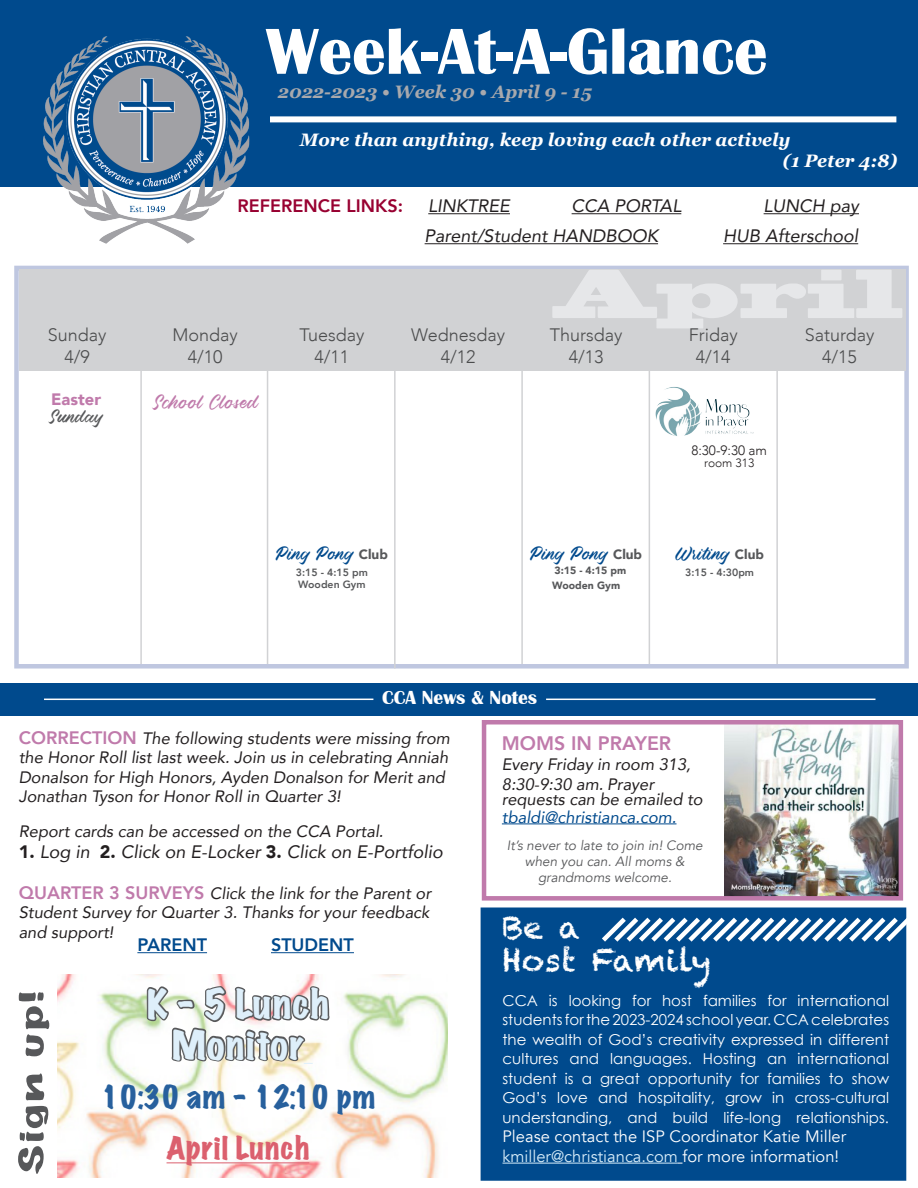
<style>
.page{position:relative;width:918px;height:1188px;background:#fff}
.page>*{position:absolute;margin:0;border:0;box-sizing:border-box;transform-origin:0 0}
.t1{font:700 67.2px "Britannic";color:#fff}
.t2{font:64.5px "Blackoak Std";letter-spacing:-.01em;color:#e6e7e9;scale:.91 1}
.t3{font:expanded 36px "Marker Felt";letter-spacing:.045em;color:#deeffa}
.t4{font:31.5px "Chalkduster";color:#fff}
.t5{font:100 30px "Marker Felt";letter-spacing:.035em;color:#57585a;scale:2 1}
.t6{font:expanded 28.5px "Marker Felt";color:#27609d}
.t7{font:expanded 28.5px "Marker Felt";letter-spacing:.04em;color:#db606e}
.t8{font:21px "Blessed Friday";color:#c07aab}
.t9{font:19.5px "Blessed Friday";color:#004a8d}
.t10{font:700 19.5px "Britannic";color:#fff}
.t11{font:800 19.5px "Avenir";color:#c07aab}
.t12{font:19.5px "Blessed Friday";color:#57585a}
.t13{font:italic 18px "Avenir";color:#231f20}
.t14{font:300 18px "Avenir";color:#4b4c4d}
.t15{font:italic 700 18px "Georgia";color:#fff}
.t16{font:italic 700 18px "Georgia";color:#a8a9ad}
.t17{font:800 18px "Avenir";color:#980131}
.t18{font:800 18px "Avenir";color:#004a8d}
.t19{font:italic 16.5px/19.5px "Avenir";color:#231f20}
.t20{font:16.5px "Avenir";color:#d6ecf9}
.t21{font:16.5px "Avenir";color:#fff}
.t22{font:italic 16.5px "Avenir";color:#004a8d}
.t23{font:900 16.5px "Avenir";color:#c07aab}
.t24{font:15px/19.5px "Century Gothic";color:#fff;text-align:justify}
.t25{font:italic 13.5px/16.2px "Avenir";color:#57585a;text-align:center}
.t26{font:300 13.5px "Avenir";color:#231f20}
.t27{font:300 12px "Avenir";color:#231f20}
.t28{font:800 10.5px "Avenir";color:#57585a}
.t29{font:900 10.5px "Avenir";color:#57585a}
.s1{font-family:"Avenir";font-weight:900;font-size:13.5px;color:#57585a}
.s2{font-weight:800;font-style:normal;font-size:18px;color:#c07aab}
.s3{font-weight:900;font-style:normal}
.s4{color:#fff}
</style>
<div class="page">
<div style="left:14px;top:266px;width:895px;height:403px;border:4px solid #bfc7e0"></div>
<div style="left:0;top:0;width:918px;height:187px;background:#004a8d"></div>
<div style="left:270px;top:116px;width:626px;height:6px;background:#fff"></div>
<img style="left:43px;top:36px;width:206px;height:208px">
<div style="left:1px;top:683px;width:917px;height:33px;background:#004a8d"></div>
<hr style="left:546px;top:699px;width:330px;height:1px;background:#fff">
<hr style="left:44px;top:699px;width:329px;height:1px;background:#fff">
<div style="left:19px;top:270px;width:887px;height:101px;background:#d1d2d4"></div>
<hr style="left:140px;top:371px;width:2px;height:293px;background:#d1d2d4">
<hr style="left:267px;top:371px;width:1px;height:293px;background:#d1d2d4">
<hr style="left:394px;top:371px;width:2px;height:298px;background:#d1d2d4">
<hr style="left:521px;top:371px;width:2px;height:293px;background:#d1d2d4">
<hr style="left:649px;top:369px;width:1px;height:295px;background:#d1d2d4">
<hr style="left:776px;top:369px;width:2px;height:295px;background:#d1d2d4">
<hr style="left:428px;top:213px;width:82px;height:1px;background:#231f20">
<hr style="left:572px;top:213px;width:109px;height:1px;background:#231f20">
<hr style="left:764px;top:213px;width:95px;height:1px;background:#231f20">
<hr style="left:425px;top:243px;width:233px;height:1px;background:#231f20">
<hr style="left:723px;top:243px;width:135px;height:1px;background:#231f20">
<img style="left:724px;top:725px;width:174px;height:171px">
<div style="left:482px;top:720px;width:421px;height:181px;border:4px solid #c07aab"></div>
<hr style="left:502px;top:823px;width:175px;height:1px;background:#004a8d">
<img style="left:655px;top:387px;width:99px;height:49px">
<hr style="left:137px;top:952px;width:70px;height:1px;background:#004a8d">
<hr style="left:271px;top:952px;width:83px;height:1px;background:#004a8d">
<div style="left:481px;top:908px;width:425px;height:273px;background:#004a8d"></div>
<hr style="left:503px;top:1163px;width:175px;height:1px;background:#d6ecf9">
<svg style="left:597px;top:913px;width:310px;height:33px"></svg>
<img style="left:57px;top:974px;width:390px;height:203px">
<hr style="left:167px;top:1163px;width:142px;height:1px;background:#db606e">
<svg style="left:144px;top:952px;width:188px;height:128px"></svg>
<p class="t1" style="left:266px;top:14px;width:503px">Week-At-A-Glance</p>
<p class="t16" style="left:278px;top:78px;width:315px">2022-2023 • Week 30 • April 9 - 15</p>
<p class="t15" style="left:300px;top:126px;width:492px">More than anything, keep loving each other actively</p>
<p class="t15" style="left:783px;top:147px;width:116px">(1 Peter 4:8)</p>
<p class="t14" style="left:48px;top:324px;width:60px">Sunday</p>
<p class="t14" style="left:65px;top:346px;width:27px">4/9</p>
<p class="t23" style="left:51px;top:385px;width:51px">Easter</p>
<p class="t12" style="left:48px;top:407px;width:57px">Sunday</p>
<p class="t17" style="left:238px;top:192px;width:167px">REFERENCE LINKS:</p>
<p class="t13" style="left:428px;top:195px;width:83px">LINKTREE</p>
<p class="t13" style="left:572px;top:195px;width:111px">CCA PORTAL</p>
<p class="t13" style="left:764px;top:195px;width:97px">LUNCH pay</p>
<p class="t13" style="left:425px;top:225px;width:235px">Parent/Student HANDBOOK</p>
<p class="t13" style="left:723px;top:225px;width:137px">HUB Afterschool</p>
<p class="t14" style="left:172px;top:324px;width:67px">Monday</p>
<p class="t14" style="left:188px;top:346px;width:36px">4/10</p>
<p class="t8" style="left:152px;top:392px;width:108px">School Closed</p>
<p class="t14" style="left:299px;top:324px;width:67px">Tuesday</p>
<p class="t14" style="left:315px;top:346px;width:36px">4/11</p>
<p class="t14" style="left:411px;top:324px;width:96px">Wednesday</p>
<p class="t14" style="left:441px;top:346px;width:36px">4/12</p>
<p class="t2" style="left:550px;top:251px;width:389px">April</p>
<p class="t14" style="left:550px;top:324px;width:74px">Thursday</p>
<p class="t14" style="left:569px;top:346px;width:36px">4/13</p>
<p class="t14" style="left:689px;top:324px;width:50px">Friday</p>
<p class="t14" style="left:696px;top:346px;width:36px">4/14</p>
<p class="t14" style="left:805px;top:324px;width:71px">Saturday</p>
<p class="t14" style="left:822px;top:346px;width:36px">4/15</p>
<p class="t26" style="left:691px;top:442px;width:77px">8:30-9:30 am</p>
<p class="t27" style="left:704px;top:456px;width:52px">room 313</p>
<p class="t9" style="left:276px;top:545px;width:114px">Ping Pong <span class="s1">Club</span></p>
<p class="t28" style="left:296px;top:564px;width:73px">3:15 - 4:15 pm</p>
<p class="t28" style="left:298px;top:576px;width:69px">Wooden Gym</p>
<p class="t9" style="left:530px;top:545px;width:114px">Ping Pong <span class="s1">Club</span></p>
<p class="t29" style="left:555px;top:561px;width:73px">3:15 - 4:15 pm</p>
<p class="t29" style="left:552px;top:576px;width:70px">Wooden Gym</p>
<p class="t9" style="left:675px;top:545px;width:90px">Writing <span class="s1">Club</span></p>
<p class="t28" style="left:685px;top:564px;width:70px">3:15 - 4:30pm</p>
<p class="t10" style="left:382px;top:687px;width:157px">CCA News &amp; Notes</p>
<p class="t19" style="left:19px;top:728px;width:433px"><span class="s2">CORRECTION</span> The following students were missing from the Honor Roll list last week. Join us in celebrating Anniah Donalson for High Honors, Ayden Donalson for Merit and Jonathan Tyson for Honor Roll in Quarter 3!</p>
<p class="t19" style="left:19px;top:821px;width:366px">Report cards can be accessed on the CCA Portal.</p>
<p class="t13" style="left:19px;top:841px;width:426px"><span class="s3">1.</span> Log in <span class="s3">2.</span> Click on E-Locker <span class="s3">3.</span> Click on E-Portfolio</p>
<p class="t19" style="left:19px;top:883px;width:414px;text-align:justify"><span class="s2">QUARTER 3 SURVEYS</span> Click the link for the Parent or Student Survey for Quarter 3. Thanks for your feedback and support!</p>
<p class="t18" style="left:137px;top:931px;width:71px">PARENT</p>
<p class="t18" style="left:271px;top:931px;width:84px">STUDENT</p>
<p class="t5" style="left:8px;top:1174px;width:93px;rotate:-90deg">Sign up!</p>
<p class="t3" style="left:147px;top:976px;width:183px">K - 5 Lunch</p>
<p class="t3" style="left:172px;top:1016px;width:133px">Monitor</p>
<p class="t6" style="left:101px;top:1075px;width:276px">10:30 am - 12:10 pm</p>
<p class="t7" style="left:167px;top:1126px;width:144px">April Lunch</p>
<p class="t11" style="left:502px;top:728px;width:171px">MOMS IN PRAYER</p>
<p class="t19" style="left:502px;top:754px;width:190px">Every Friday in room 313,</p>
<p class="t19" style="left:502px;top:776px;width:202px;line-height:15px">8:30-9:30 am. Prayer requests can be emailed to</p>
<p class="t22" style="left:502px;top:807px;width:176px">tbaldi@christianca.com.</p>
<p class="t25" style="left:507px;top:837px;width:197px">It’s never to late to join in! Come when you can. All moms &amp; grandmoms welcome.</p>
<p class="t4" style="left:503px;top:909px;width:79px">Be a</p>
<p class="t4" style="left:503px;top:942px;width:210px">Host Family</p>
<p class="t24" style="left:503px;top:990px;width:388px">CCA is looking for host families for international students for the 2023-2024 school year. CCA celebrates the wealth of God’s creativity expressed in different cultures and languages. Hosting an international student is a great opportunity for families to show God’s love and hospitality, grow in cross-cultural understanding, and build life-long relationships.</p>
<p class="t21" style="left:503px;top:1127px;width:345px">Please contact the ISP Coordinator Katie Miller</p>
<p class="t20" style="left:503px;top:1146px;width:338px">kmiller@christianca.com <span class="s4">for more information!</span></p>
</div>
